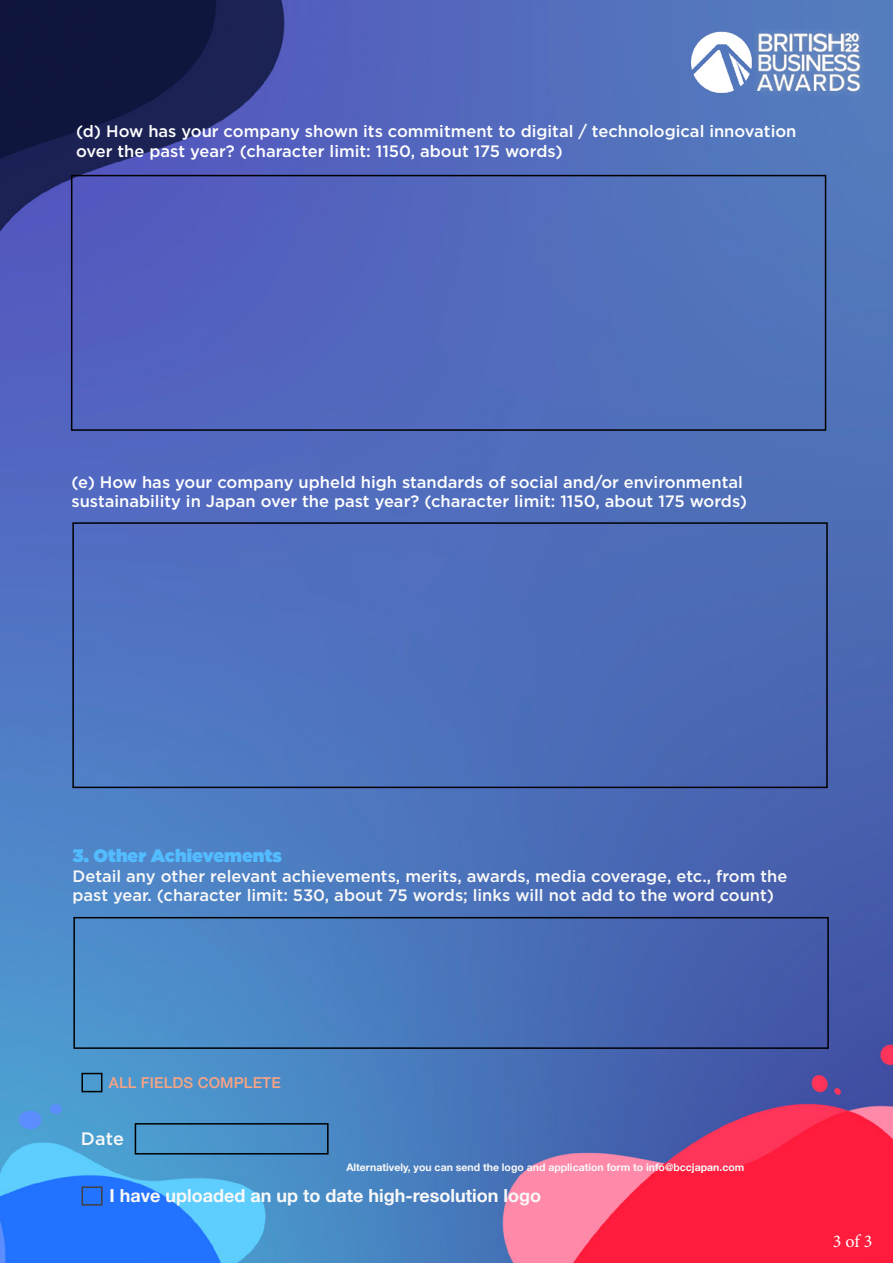
<style>
.page{position:relative;width:893px;height:1263px;background:#fff}
.page>*{position:absolute;margin:0;border:0;box-sizing:border-box;transform-origin:0 0}
.t1{font:700 18px "Helvetica Neue";color:#f9f9f9}
.t2{font:900 18px "Gotham";color:#53bcff}
.t3{font:18px "Minion Pro";color:#fff}
.t4{font:500 18px "Gotham";color:#f9f9f9}
.t5{font:500 16.5px/19.8px "Gotham";color:#fff}
.t6{font:500 16.5px/19.8px "Gotham";color:#f9f9f9}
.t7{font:500 15px "Helvetica Neue";letter-spacing:.01em;color:#faa483}
.t8{font:700 10.5px "Helvetica Neue";color:#f9f9f9}
</style>
<div class="page">
<img style="left:0;top:0;width:892px;height:1262px">
<img style="left:691px;top:27px;width:176px;height:70px">
<div style="left:71px;top:175px;width:755px;height:256px;border:2px solid #000"></div>
<div style="left:72px;top:522px;width:756px;height:266px;border:2px solid #000"></div>
<div style="left:73px;top:917px;width:756px;height:132px;border:2px solid #000"></div>
<div style="left:81px;top:1073px;width:21px;height:19px;border:2px solid #000"></div>
<div style="left:82px;top:1186px;width:21px;height:19px;border:2px solid #404040"></div>
<div style="left:135px;top:1123px;width:194px;height:31px;border:2px solid #000"></div>
<p class="t5" style="left:76px;top:121px;width:722px">(d) How has your company shown its commitment to digital / technological innovation over the past year? (character limit: 1150, about 175 words)</p>
<p class="t5" style="left:71px;top:472px;width:677px">(e) How has your company upheld high standards of social and/or environmental sustainability in Japan over the past year? (character limit: 1150, about 175 words)</p>
<p class="t2" style="left:73px;top:842px;width:211px">3. Other Achievements</p>
<p class="t6" style="left:73px;top:865px;width:716px">Detail any other relevant achievements, merits, awards, media coverage, etc., from the past year. (character limit: 530, about 75 words; links will not add to the word count)</p>
<p class="t7" style="left:109px;top:1071px;width:173px">ALL FIELDS COMPLETE</p>
<p class="t4" style="left:81px;top:1126px;width:45px">Date</p>
<p class="t8" style="left:346px;top:1159px;width:399px">Alternatively, you can send the logo and application form to info@bccjapan.com</p>
<p class="t1" style="left:109px;top:1181px;width:433px">I have uploaded an up to date high-resolution logo</p>
<p class="t3" style="left:833px;top:1229px;width:41px">3 of 3</p>
</div>
